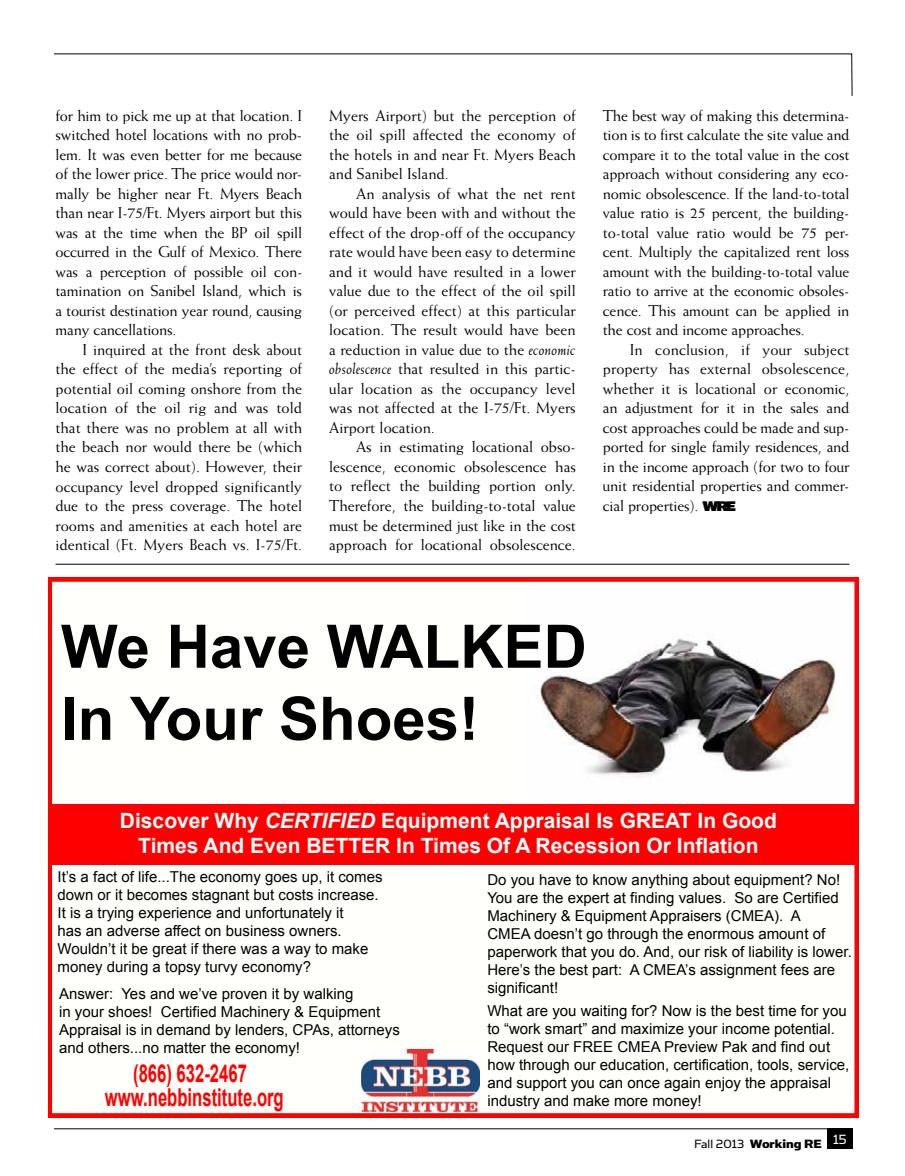
<style>
.page{position:relative;width:905px;height:1176px;background:#fff}
.page>*{position:absolute;margin:0;border:0;box-sizing:border-box;transform-origin:0 0}
.t1{font:700 60px/72px "Arial";color:#000}
.t2{font:700 24.6px "Arial";color:#f00;scale:.67 1}
.t3{font:700 21px/25.2px "Arial";color:#fff;text-align:center}
.t4{font:15.75px/19.5px "Weiss";letter-spacing:-.005em;color:#000;text-align:justify}
.t5{font:15px/18px "Arial";color:#000}
.t6{font:15px/18px "Arial";color:#020202}
.t7{font:13.5px "Simian Text Chimpanzee";color:#000}
.s1{font-style:italic}
.s2{font-family:"Simian Text Gorilla"}
.s3{font-family:"Simian Text Orangutan"}
</style>
<div class="page">
<hr style="left:54px;top:1128px;width:798px;height:1px;background:#000">
<div style="left:827px;top:1128px;width:25px;height:20px;background:#000"></div>
<svg style="left:54px;top:53px;width:798px;height:43px"></svg>
<svg style="left:48px;top:577px;width:810px;height:540px"></svg>
<img style="left:525px;top:590px;width:326px;height:206px">
<div style="left:48px;top:803px;width:810px;height:61px;background:#f00"></div>
<img style="left:361px;top:1049px;width:118px;height:62px">
<hr style="left:56px;top:563px;width:793px;height:1px;background:#000">
<p class="t4" style="left:56px;top:105px;width:248px">for him to pick me up at that location. I switched hotel locations with no prob&shy;lem. It was even better for me because of the lower price. The price would nor&shy;mally be higher near Ft. Myers Beach than near I-75/Ft. Myers airport but this was at the time when the BP oil spill occurred in the Gulf of Mexico. There was a perception of possible oil con&shy;tamination on Sanibel Island, which is a tourist destination year round, causing many cancellations.</p>
<p class="t4" style="left:56px;top:339px;width:248px;text-indent:27px">I inquired at the front desk about the effect of the media’s reporting of potential oil coming onshore from the location of the oil rig and was told that there was no problem at all with the beach nor would there be (which he was correct about). However, their occupancy level dropped significantly due to the press coverage. The hotel rooms and amenities at each hotel are identical (Ft. Myers Beach vs. I-75/Ft.</p>
<p class="t4" style="left:329px;top:105px;width:248px">Myers Airport) but the perception of the oil spill affected the economy of the hotels in and near Ft. Myers Beach and Sanibel Island.</p>
<p class="t4" style="left:329px;top:183px;width:248px;text-indent:27px">An analysis of what the net rent would have been with and without the effect of the drop-off of the occupancy rate would have been easy to determine and it would have resulted in a lower value due to the effect of the oil spill (or perceived effect) at this particular location. The result would have been a reduction in value due to the <span class="s1">economic obsolescence</span> that resulted in this partic&shy;ular location as the occupancy level was not affected at the I-75/Ft. Myers Airport location.</p>
<p class="t4" style="left:329px;top:437px;width:248px;text-indent:27px">As in estimating locational obso&shy;lescence, economic obsolescence has to reflect the building portion only.<br>Therefore, the building-to-total value must be determined just like in the cost approach for locational obsolescence.</p>
<p class="t4" style="left:602px;top:105px;width:248px">The best way of making this determina&shy;tion is to first calculate the site value and compare it to the total value in the cost approach without considering any eco&shy;nomic obsolescence. If the land-to-total value ratio is 25 percent, the building&shy;to-total value ratio would be 75 per&shy;cent. Multiply the capitalized rent loss amount with the building-to-total value ratio to arrive at the economic obsoles&shy;cence. This amount can be applied in the cost and income approaches.</p>
<p class="t4" style="left:602px;top:339px;width:248px;text-indent:27px">In conclusion, if your subject property has external obsolescence, whether it is locational or economic, an adjustment for it in the sales and cost approaches could be made and sup&shy;ported for single family residences, and in the income approach (for two to four unit residential properties and commer&shy;cial properties). <span class="s2">WRE</span></p>
<h1 class="t1" style="left:61px;top:612px;width:527px">We Have WALKED<br>In Your Shoes!</h1>
<h3 class="t3" style="left:120px;top:808px;width:658px">Discover Why <span class="s1">CERTIFIED</span> Equipment Appraisal Is GREAT In Good<br>Times And Even BETTER In Times Of A Recession Or Inflation</h3>
<p class="t6" style="left:58px;top:868px;width:326px">It’s a fact of life...The economy goes up, it comes down or it becomes stagnant but costs increase.<br>It is a trying experience and unfortunately it<br>has an adverse affect on business owners.<br>Wouldn’t it be great if there was a way to make money during a topsy turvy economy?</p>
<p class="t5" style="left:487px;top:870px;width:366px">Do you have to know anything about equipment? No!<br>You are the expert at finding values. So are Certified Machinery &amp; Equipment Appraisers (CMEA). A<br>CMEA doesn’t go through the enormous amount of paperwork that you do. And, our risk of liability is lower.<br>Here’s the best part: A CMEA’s assignment fees are significant!</p>
<p class="t5" style="left:59px;top:984px;width:342px">Answer: Yes and we’ve proven it by walking<br>in your shoes! Certified Machinery &amp; Equipment Appraisal is in demand by lenders, CPAs, attorneys and others...no matter the economy!</p>
<p class="t5" style="left:487px;top:1001px;width:363px">What are you waiting for? Now is the best time for you to “work smart” and maximize your income potential.<br>Request our FREE CMEA Preview Pak and find out how through our education, certification, tools, service, and support you can once again enjoy the appraisal</p>
<h2 class="t2" style="left:133px;top:1056px;width:171px">(866) 632-2467</h2>
<h2 class="t2" style="left:105px;top:1080px;width:268px">www.nebbinstitute.org</h2>
<p class="t5" style="left:487px;top:1091px;width:216px">industry and make more money!</p>
<p class="t7" style="left:694px;top:1135px;width:154px"><span class="s3">Fall 2013</span> Working RE <sup>15</sup></p>
</div>
